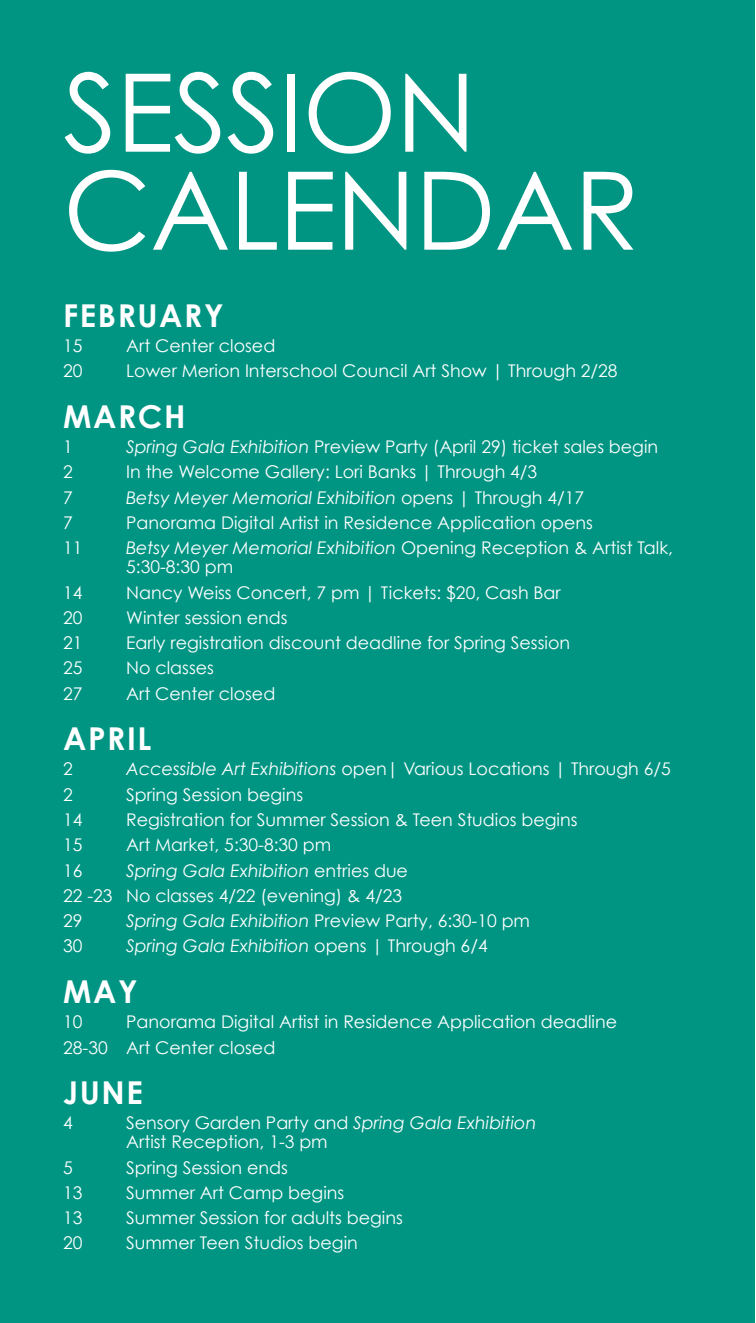
<style>
.page{position:relative;width:756px;height:1323px;background:#fff}
.page>*{position:absolute;margin:0;border:0;box-sizing:border-box;transform-origin:0 0}
.t1{font:108.5px/98px "Century Gothic";letter-spacing:-.01em;color:#fff}
.t2{font:700 31.5px "Century Gothic";letter-spacing:.05em;color:#fff}
.t3{font:17.5px/19.1px "Century Gothic";color:#fff}
.t4{font:italic 17.5px "Century Gothic";color:#fff}
.s1{font-style:italic}
.s2{font-style:normal}
</style>
<div class="page">
<div style="left:0;top:0;width:755px;height:1323px;background:#009583"></div>
<p class="t1" style="left:63px;top:62px;width:578px">SESSION<br>CALENDAR</p>
<p class="t2" style="left:63px;top:296px;width:162px">FEBRUARY</p>
<p class="t3" style="left:63px;top:336px;width:21px">15</p>
<p class="t3" style="left:126px;top:336px;width:151px">Art Center closed</p>
<p class="t3" style="left:63px;top:361px;width:21px">20</p>
<p class="t3" style="left:126px;top:361px;width:493px">Lower Merion Interschool Council Art Show | Through 2/28</p>
<p class="t2" style="left:63px;top:397px;width:124px">MARCH</p>
<p class="t3" style="left:63px;top:437px;width:11px">1</p>
<p class="t3" style="left:126px;top:437px;width:534px"><span class="s1">Spring Gala Exhibition</span> Preview Party (April 29) ticket sales begin</p>
<p class="t3" style="left:63px;top:462px;width:11px">2</p>
<p class="t3" style="left:126px;top:462px;width:413px">In the Welcome Gallery: Lori Banks | Through 4/3</p>
<p class="t3" style="left:63px;top:488px;width:11px">7</p>
<p class="t4" style="left:126px;top:487px;width:460px">Betsy Meyer Memorial Exhibition <span class="s2">opens | Through 4/17</span></p>
<p class="t3" style="left:63px;top:513px;width:11px">7</p>
<p class="t3" style="left:126px;top:513px;width:468px">Panorama Digital Artist in Residence Application opens</p>
<p class="t3" style="left:63px;top:538px;width:21px">11</p>
<p class="t3" style="left:126px;top:538px;width:548px"><span class="s1">Betsy Meyer Memorial Exhibition</span> Opening Reception &amp; Artist Talk,<br>5:30-8:30 pm</p>
<p class="t3" style="left:63px;top:582px;width:21px">14</p>
<p class="t3" style="left:126px;top:582px;width:436px">Nancy Weiss Concert, 7 pm | Tickets: $20, Cash Bar</p>
<p class="t3" style="left:63px;top:608px;width:21px">20</p>
<p class="t3" style="left:126px;top:608px;width:163px">Winter session ends</p>
<p class="t3" style="left:63px;top:633px;width:21px">21</p>
<p class="t3" style="left:126px;top:633px;width:445px">Early registration discount deadline for Spring Session</p>
<p class="t3" style="left:63px;top:658px;width:21px">25</p>
<p class="t3" style="left:126px;top:658px;width:89px">No classes</p>
<p class="t3" style="left:63px;top:684px;width:21px">27</p>
<p class="t3" style="left:126px;top:684px;width:151px">Art Center closed</p>
<p class="t2" style="left:63px;top:719px;width:90px">APRIL</p>
<p class="t3" style="left:63px;top:759px;width:11px">2</p>
<p class="t3" style="left:126px;top:759px;width:546px"><span class="s1">Accessible Art Exhibitions</span> open| Various Locations | Through 6/5</p>
<p class="t3" style="left:63px;top:785px;width:11px">2</p>
<p class="t3" style="left:126px;top:785px;width:178px">Spring Session begins</p>
<p class="t3" style="left:63px;top:810px;width:21px">14</p>
<p class="t3" style="left:126px;top:810px;width:453px">Registration for Summer Session &amp; Teen Studios begins</p>
<p class="t3" style="left:63px;top:835px;width:21px">15</p>
<p class="t3" style="left:126px;top:835px;width:206px">Art Market, 5:30-8:30 pm</p>
<p class="t3" style="left:63px;top:861px;width:21px">16</p>
<p class="t4" style="left:126px;top:860px;width:283px">Spring Gala Exhibition <span class="s2">entries due</span></p>
<p class="t3" style="left:63px;top:886px;width:340px">22 -23 No classes 4/22 (evening) &amp; 4/23</p>
<p class="t3" style="left:63px;top:911px;width:21px">29</p>
<p class="t3" style="left:126px;top:911px;width:405px"><span class="s1">Spring Gala Exhibition</span> Preview Party, 6:30-10 pm</p>
<p class="t3" style="left:63px;top:936px;width:21px">30</p>
<p class="t4" style="left:126px;top:936px;width:363px">Spring Gala Exhibition <span class="s2">opens | Through 6/4</span></p>
<p class="t2" style="left:63px;top:972px;width:76px">MAY</p>
<p class="t3" style="left:63px;top:1012px;width:21px">10</p>
<p class="t3" style="left:126px;top:1012px;width:492px">Panorama Digital Artist in Residence Application deadline</p>
<p class="t3" style="left:63px;top:1037px;width:214px">28-30 Art Center closed</p>
<p class="t2" style="left:63px;top:1073px;width:81px">JUNE</p>
<p class="t3" style="left:63px;top:1113px;width:11px">4</p>
<p class="t3" style="left:126px;top:1113px;width:412px">Sensory Garden Party and <span class="s1">Spring Gala Exhibition<br></span>Artist Reception, 1-3 pm</p>
<p class="t3" style="left:63px;top:1157px;width:11px">5</p>
<p class="t3" style="left:126px;top:1157px;width:163px">Spring Session ends</p>
<p class="t3" style="left:63px;top:1183px;width:21px">13</p>
<p class="t3" style="left:126px;top:1183px;width:220px">Summer Art Camp begins</p>
<p class="t3" style="left:63px;top:1208px;width:21px">13</p>
<p class="t3" style="left:126px;top:1208px;width:278px">Summer Session for adults begins</p>
<p class="t3" style="left:63px;top:1233px;width:21px">20</p>
<p class="t3" style="left:126px;top:1233px;width:233px">Summer Teen Studios begin</p>
</div>
